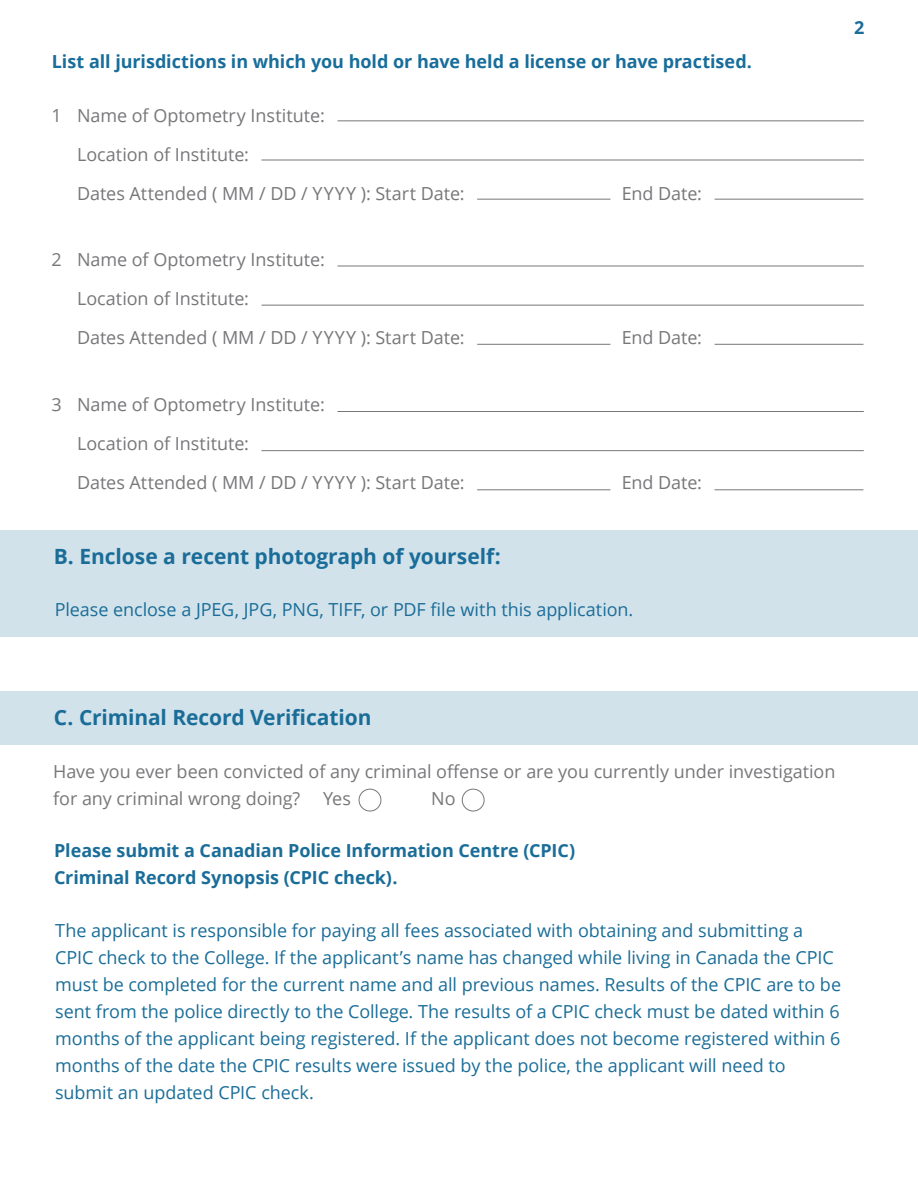
<style>
.page{position:relative;width:918px;height:1188px;background:#fff}
.page>*{position:absolute;margin:0;border:0;box-sizing:border-box;transform-origin:0 0}
.t1{font:700 21px "Open Sans";letter-spacing:-.005em;color:#1a6d98}
.t2{font:18px/27px "Open Sans";letter-spacing:-.005em;color:#1a6d98}
.t3{font:18px/39px "Open Sans";letter-spacing:-.005em;color:#777679}
.t4{font:700 18px/27px "Open Sans";letter-spacing:-.005em;color:#1a6d98}
.t5{font:700 18px "Open Sans";letter-spacing:-.005em;color:#186d9a}
</style>
<div class="page">
<div style="left:0;top:530px;width:918px;height:106px;background:#d2e2ea"></div>
<div style="left:0;top:691px;width:918px;height:53px;background:#d2e2ea"></div>
<div style="left:359px;top:789px;width:22px;height:22px;border:1px solid #777679;border-radius:50%"></div>
<div style="left:462px;top:789px;width:22px;height:22px;border:1px solid #777679;border-radius:50%"></div>
<hr style="left:337px;top:266px;width:527px;height:1px;background:#777679">
<hr style="left:262px;top:305px;width:602px;height:1px;background:#777679">
<hr style="left:477px;top:344px;width:133px;height:1px;background:#777679">
<hr style="left:715px;top:344px;width:148px;height:1px;background:#777679">
<hr style="left:337px;top:121px;width:527px;height:1px;background:#777679">
<hr style="left:262px;top:160px;width:602px;height:1px;background:#777679">
<hr style="left:477px;top:199px;width:133px;height:1px;background:#777679">
<hr style="left:715px;top:199px;width:148px;height:1px;background:#777679">
<hr style="left:337px;top:411px;width:527px;height:1px;background:#777679">
<hr style="left:262px;top:450px;width:602px;height:1px;background:#777679">
<hr style="left:477px;top:490px;width:133px;height:1px;background:#777679">
<hr style="left:715px;top:490px;width:148px;height:1px;background:#777679">
<p class="t5" style="left:52px;top:49px;width:702px">List all jurisdictions in which you hold or have held a license or have practised.</p>
<p class="t3" style="left:52px;top:95px;width:12px">1</p>
<p class="t3" style="left:77px;top:95px;width:389px">Name of Optometry Institute:<br>Location of Institute:<br>Dates Attended ( MM / DD / YYYY ): Start Date:</p>
<p class="t3" style="left:622px;top:173px;width:82px">End Date:</p>
<p class="t3" style="left:52px;top:240px;width:12px">2</p>
<p class="t3" style="left:77px;top:240px;width:389px">Name of Optometry Institute:<br>Location of Institute:<br>Dates Attended ( MM / DD / YYYY ): Start Date:</p>
<p class="t3" style="left:52px;top:385px;width:12px">3</p>
<p class="t3" style="left:77px;top:385px;width:389px">Name of Optometry Institute:<br>Location of Institute:<br>Dates Attended ( MM / DD / YYYY ): Start Date:</p>
<p class="t1" style="left:54px;top:541px;width:448px">B. Enclose a recent photograph of yourself:</p>
<p class="t3" style="left:622px;top:318px;width:82px">End Date:</p>
<p class="t3" style="left:622px;top:463px;width:82px">End Date:</p>
<p class="t2" style="left:55px;top:596px;width:580px">Please enclose a JPEG, JPG, PNG, TIFF, or PDF file with this application.</p>
<p class="t4" style="left:854px;top:13px;width:12px">2</p>
<p class="t1" style="left:54px;top:703px;width:319px">C. Criminal Record Verification</p>
<p class="t3" style="left:53px;top:758px;width:784px;line-height:27px">Have you ever been convicted of any criminal offense or are you currently under investigation for any criminal wrong doing?</p>
<p class="t3" style="left:323px;top:779px;width:29px">Yes</p>
<p class="t3" style="left:431px;top:779px;width:26px">No</p>
<p class="t4" style="left:54px;top:837px;width:523px">Please submit a Canadian Police Information Centre (CPIC)<br>Criminal Record Synopsis (CPIC check).</p>
<p class="t2" style="left:55px;top:917px;width:787px">The applicant is responsible for paying all fees associated with obtaining and submitting a CPIC check to the College. If the applicant’s name has changed while living in Canada the CPIC must be completed for the current name and all previous names. Results of the CPIC are to be sent from the police directly to the College. The results of a CPIC check must be dated within 6 months of the applicant being registered. If the applicant does not become registered within 6 months of the date the CPIC results were issued by the police, the applicant will need to submit an updated CPIC check.</p>
</div>
